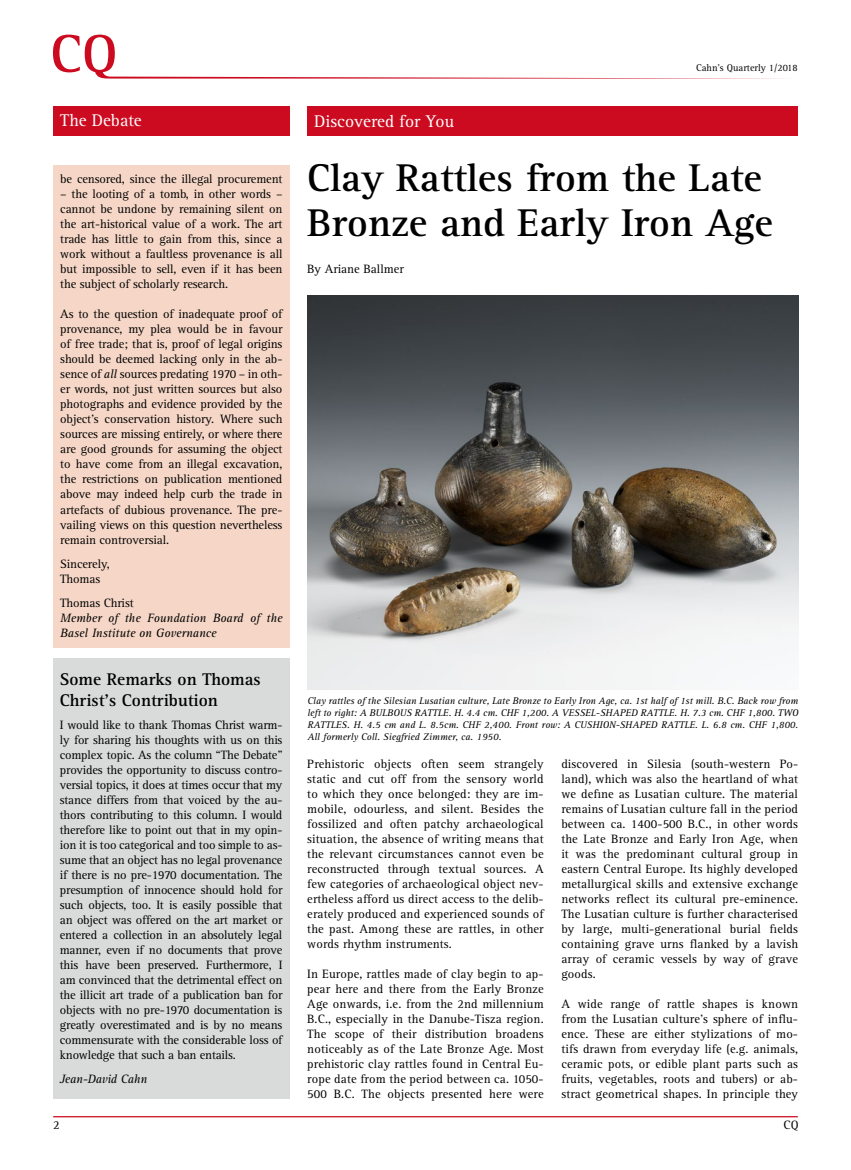
<style>
.page{position:relative;width:851px;height:1170px;background:#fff}
.page>*{position:absolute;margin:0;border:0;box-sizing:border-box;transform-origin:0 0}
.t1{font:700 40px/45px "Rotis Serif Std";color:#000}
.t2{font:700 17.5px/21px "Rotis Serif Std";color:#000}
.t3{font:17.5px "Rotis Serif Std";color:#fff}
.t4{font:12.5px/15px "Rotis Serif Std";letter-spacing:-.01em;color:#000;text-align:justify}
.t5{font:italic 12.5px/15px "Rotis Serif Std";color:#000}
.t6{font:italic 10px/12px "Rotis Serif Std";color:#000;text-align:justify}
.t7{font:10px "Rotis Serif Std";color:#000}
.s1{font-style:italic}
</style>
<div class="page">
<hr style="left:53px;top:1115px;width:744px;height:2px;background:#cd0b20">
<svg style="left:53px;top:35px;width:731px;height:44px"></svg>
<div style="left:53px;top:106px;width:236px;height:30px;background:#cd0b20"></div>
<div style="left:53px;top:165px;width:236px;height:482px;background:#f6d7c7"></div>
<div style="left:53px;top:658px;width:236px;height:440px;background:#d9dada"></div>
<div style="left:307px;top:106px;width:490px;height:30px;background:#cd0b20"></div>
<img style="left:307px;top:295px;width:490px;height:394px">
<h2 class="t3" style="left:60px;top:110px;width:83px">The Debate</h2>
<p class="t4" style="left:60px;top:172px;width:224px">be censored, since the illegal procurement</p>
<p class="t4" style="left:60px;top:187px;width:224px">– the looting of a tomb, in other words – cannot be undone by remaining silent on the art-historical value of a work. The art trade has little to gain from this, since a work without a faultless provenance is all but impossible to sell, even if it has been the subject of scholarly research.</p>
<p class="t4" style="left:60px;top:307px;width:224px">As to the question of inadequate proof of provenance, my plea would be in favour of free trade; that is, proof of legal origins should be deemed lacking only in the ab&shy;sence of <span class="s1">all</span> sources predating 1970 – in oth&shy;er words, not just written sources but also photographs and evidence provided by the object’s conservation history. Where such sources are missing entirely, or where there are good grounds for assuming the object to have come from an illegal excavation, the restrictions on publication mentioned above may indeed help curb the trade in artefacts of dubious provenance. The pre&shy;vailing views on this question nevertheless remain controversial.</p>
<p class="t4" style="left:60px;top:556px;width:51px">Sincerely,<br>Thomas</p>
<p class="t4" style="left:60px;top:595px;width:75px">Thomas Christ</p>
<p class="t5" style="left:60px;top:610px;width:224px">Member of the Foundation Board of the<br>Basel Institute on Governance</p>
<h2 class="t2" style="left:60px;top:669px;width:202px">Some Remarks on Thomas<br>Christ’s Contribution</h2>
<p class="t4" style="left:60px;top:717px;width:224px">I would like to thank Thomas Christ warm&shy;ly for sharing his thoughts with us on this complex topic. As the column “The Debate” provides the opportunity to discuss contro&shy;versial topics, it does at times occur that my stance differs from that voiced by the au&shy;thors contributing to this column. I would therefore like to point out that in my opin&shy;ion it is too categorical and too simple to as&shy;sume that an object has no legal provenance if there is no pre-1970 documentation. The presumption of innocence should hold for such objects, too. It is easily possible that an object was offered on the art market or entered a collection in an absolutely legal manner, even if no documents that prove this have been preserved. Furthermore, I am convinced that the detrimental effect on the illicit art trade of a publication ban for objects with no pre-1970 documentation is greatly overestimated and is by no means commensurate with the considerable loss of knowledge that such a ban entails.</p>
<p class="t5" style="left:60px;top:1071px;width:89px">Jean-David Cahn</p>
<h2 class="t3" style="left:314px;top:110px;width:83px">The Debate</h2>
<h2 class="t3" style="left:314px;top:111px;width:141px">Discovered for You</h2>
<p class="t7" style="left:696px;top:62px;width:103px">Cahn’s Quarterly 1/2018</p>
<h1 class="t1" style="left:307px;top:156px;width:467px">Clay Rattles from the Late<br>Bronze and Early Iron Age</h1>
<p class="t4" style="left:307px;top:261px;width:98px">By Ariane Ballmer</p>
<p class="t6" style="left:307px;top:695px;width:492px">Clay rattles of the Silesian Lusatian culture, Late Bronze to Early Iron Age, ca. 1st half of 1st mill. B.C. Back row from left to right: A BULBOUS RATTLE. H. 4.4 cm. CHF 1,200. A VESSEL-SHAPED RATTLE. H. 7.3 cm. CHF 1,800. TWO RATTLES. H. 4.5 cm and L. 8.5cm. CHF 2,400. Front row: A CUSHION-SHAPED RATTLE. L. 6.8 cm. CHF 1,800.<br>All formerly Coll. Siegfried Zimmer, ca. 1950.</p>
<p class="t4" style="left:307px;top:756px;width:238px">Prehistoric objects often seem strangely static and cut off from the sensory world to which they once belonged: they are im&shy;mobile, odourless, and silent. Besides the fossilized and often patchy archaeological situation, the absence of writing means that the relevant circumstances cannot even be reconstructed through textual sources. A few categories of archaeological object nev&shy;ertheless afford us direct access to the delib&shy;erately produced and experienced sounds of the past. Among these are rattles, in other words rhythm instruments.</p>
<p class="t4" style="left:307px;top:966px;width:238px">In Europe, rattles made of clay begin to ap&shy;pear here and there from the Early Bronze Age onwards, i.e. from the 2nd millennium B.C., especially in the Danube-Tisza region.<br>The scope of their distribution broadens noticeably as of the Late Bronze Age. Most prehistoric clay rattles found in Central Eu&shy;rope date from the period between ca. 1050- 500 B.C. The objects presented here were</p>
<p class="t4" style="left:561px;top:756px;width:238px">discovered in Silesia (south-western Po&shy;land), which was also the heartland of what we define as Lusatian culture. The material remains of Lusatian culture fall in the period between ca. 1400-500 B.C., in other words the Late Bronze and Early Iron Age, when it was the predominant cultural group in eastern Central Europe. Its highly developed metallurgical skills and extensive exchange networks reflect its cultural pre-eminence.<br>The Lusatian culture is further characterised by large, multi-generational burial fields containing grave urns flanked by a lavish array of ceramic vessels by way of grave goods.</p>
<p class="t4" style="left:561px;top:996px;width:238px">A wide range of rattle shapes is known from the Lusatian culture’s sphere of influ&shy;ence. These are either stylizations of mo&shy;tifs drawn from everyday life (e.g. animals, ceramic pots, or edible plant parts such as fruits, vegetables, roots and tubers) or ab&shy;stract geometrical shapes. In principle they</p>
<p class="t4" style="left:53px;top:1117px;width:8px">2</p>
<p class="t4" style="left:783px;top:1117px;width:17px">CQ</p>
</div>
